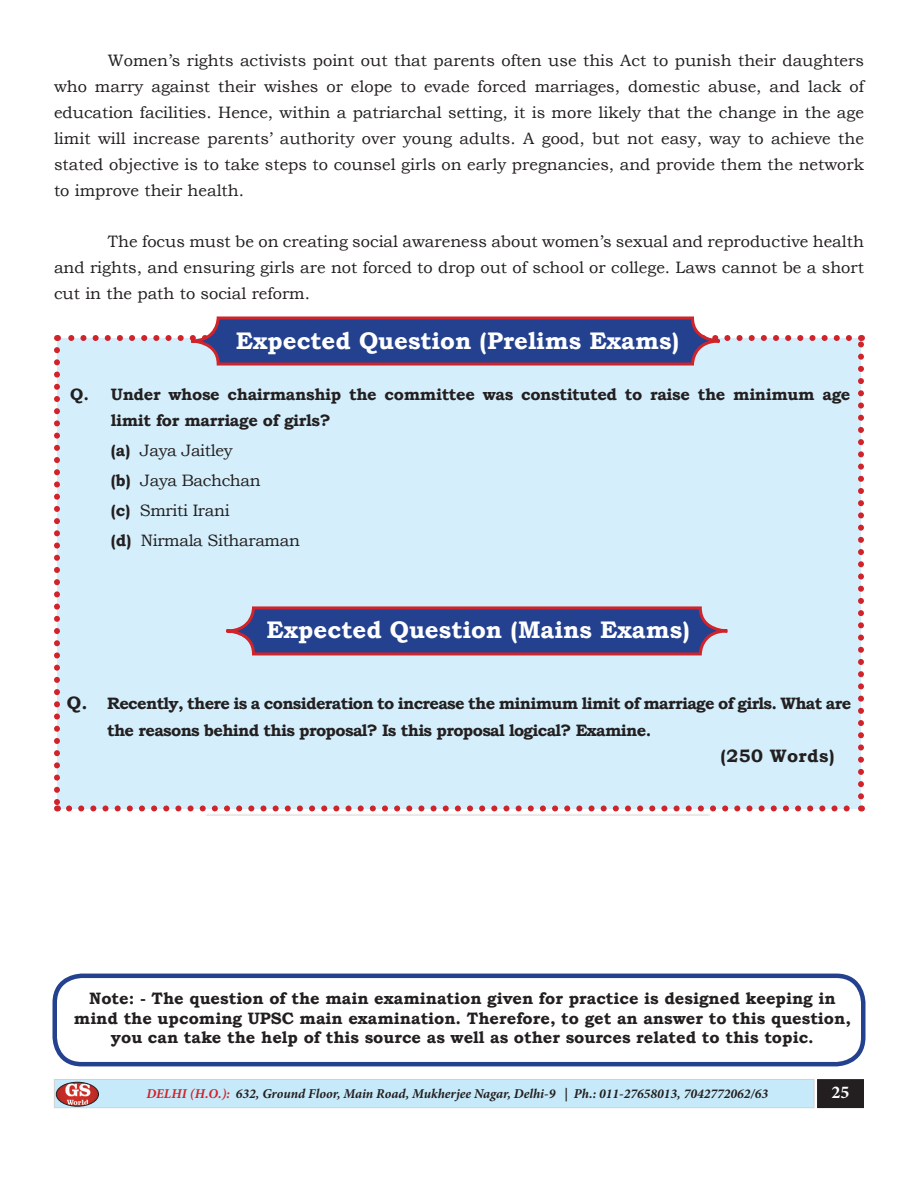
<style>
.page{position:relative;width:918px;height:1188px;background:#fff}
.page>*{position:absolute;margin:0;border:0;box-sizing:border-box;transform-origin:0 0}
.t1{font:700 24px "Bookman Old Style";color:#fff}
.t2{font:700 18px "Bookman Old Style";letter-spacing:.02em;color:#231f20}
.t3{font:700 18px "Minion Pro";color:#fff}
.t4{font:16.5px/26px "Bookman Old Style";color:#231f20;text-align:justify}
.t5{font:700 16.5px/19.8px "Bookman Old Style";color:#231f20;text-align:center}
.t6{font:700 16.5px/27px "Bookman Old Style";letter-spacing:-.04em;color:#231f20}
.t7{font:700 16.5px/27px "Bookman Old Style";letter-spacing:-.02em;color:#231f20}
.t8{font:16.5px/30px "Bookman Old Style";letter-spacing:-.02em;color:#231f20}
.t9{font:italic 700 13.5px "Minion Pro";color:#231f20}
.s1{font-weight:700}
.s2{font-size:18px}
.s3{color:#d1232a}
</style>
<div class="page">
<div style="left:54px;top:1079px;width:760px;height:29px;background:#c6eafa;border:1px solid #d1d2d4"></div>
<div style="left:818px;top:1080px;width:45px;height:27px;background:#231f20"></div>
<div style="left:817px;top:1079px;width:47px;height:29px;border:2px solid #231f20"></div>
<img style="left:56px;top:1082px;width:43px;height:24px">
<div style="left:56px;top:1082px;width:43px;height:24px;border:1px solid #231f20;border-radius:50%"></div>
<svg style="left:54px;top:316px;width:810px;height:495px;background:#c3d8ea"></svg>
<div style="left:52px;top:974px;width:814px;height:92px;border:4px solid #23418f;border-radius:27px"></div>
<p class="t4" style="left:54px;top:47px;width:812px;text-indent:54px">Women’s rights activists point out that parents often use this Act to punish their daughters who marry against their wishes or elope to evade forced marriages, domestic abuse, and lack of education facilities. Hence, within a patriarchal setting, it is more likely that the change in the age limit will increase parents’ authority over young adults. A good, but not easy, way to achieve the stated objective is to take steps to counsel girls on early pregnancies, and provide them the network to improve their health.</p>
<p class="t4" style="left:54px;top:229px;width:812px;text-indent:54px">The focus must be on creating social awareness about women’s sexual and reproductive health and rights, and ensuring girls are not forced to drop out of school or college. Laws cannot be a short cut in the path to social reform.</p>
<h1 class="t1" style="left:236px;top:323px;width:445px">Expected Question (Prelims Exams)</h1>
<p class="t7" style="left:111px;top:380px;width:741px;text-indent:-41px">Q. Under whose chairmanship the committee was constituted to raise the minimum age limit for marriage of girls?</p>
<p class="t8" style="left:111px;top:436px;width:191px"><span class="s1">(a)</span> Jaya Jaitley<br><span class="s1">(b)</span> Jaya Bachchan<br><span class="s1">(c)</span> Smriti Irani<br><span class="s1">(d)</span> Nirmala Sitharaman</p>
<h1 class="t1" style="left:267px;top:612px;width:425px">Expected Question (Mains Exams)</h1>
<p class="t6" style="left:107px;top:690px;width:746px;text-indent:-40px"><span class="s2">Q.</span> Recently, there is a consideration to increase the minimum limit of marriage of girls. What are the reasons behind this proposal? Is this proposal logical? Examine.</p>
<p class="t2" style="left:721px;top:743px;width:116px">(250 Words)</p>
<p class="t5" style="left:74px;top:988px;width:779px">Note: - The question of the main examination given for practice is designed keeping in mind the upcoming UPSC main examination. Therefore, to get an answer to this question, you can take the help of this source as well as other sources related to this topic.</p>
<p class="t9" style="left:146px;top:1085px;width:623px"><span class="s3">DELHI (H.O.):</span> 632, Ground Floor, Main Road, Mukherjee Nagar, Delhi-9 | Ph.: 011-27658013, 7042772062/63</p>
<p class="t3" style="left:832px;top:1079px;width:19px">25</p>
</div>
